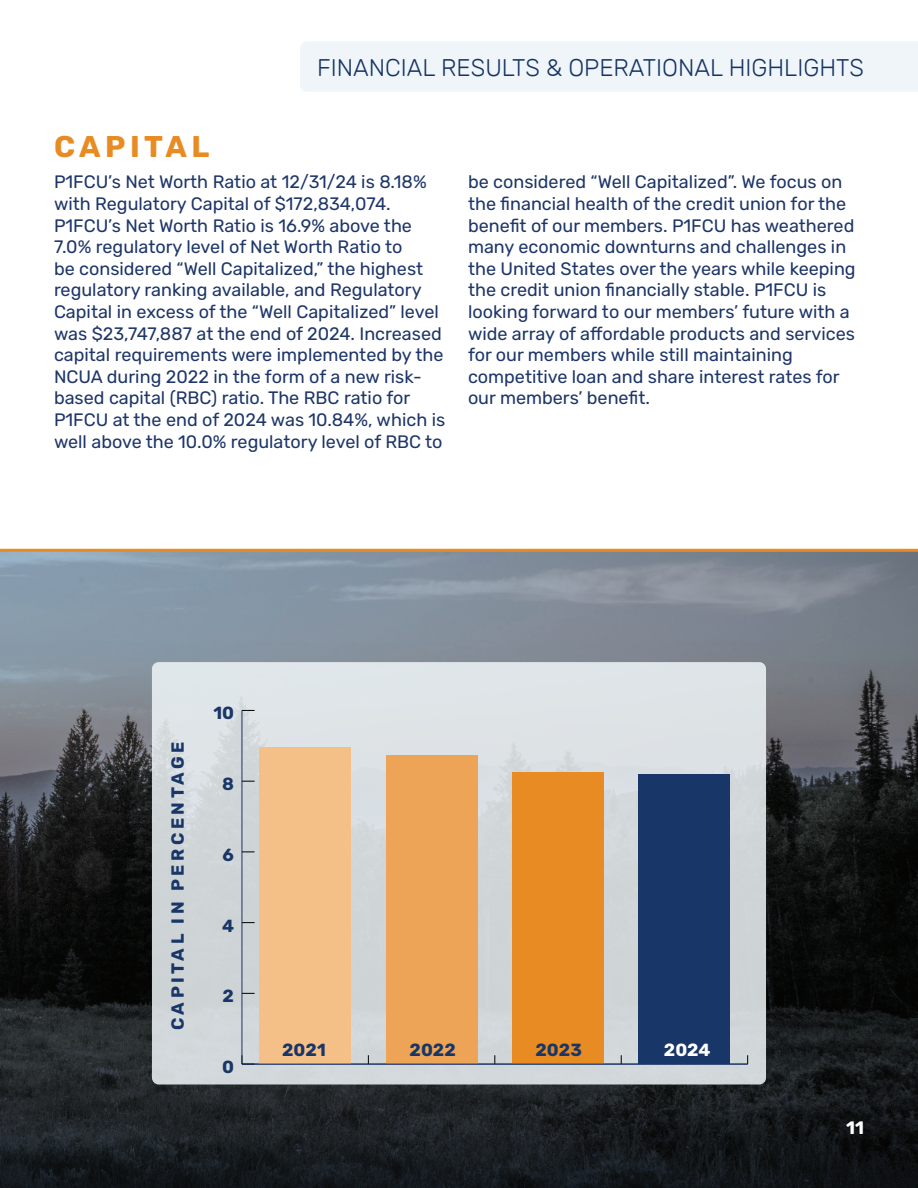
<style>
.page{position:relative;width:918px;height:1188px;background:#fff}
.page>*{position:absolute;margin:0;border:0;box-sizing:border-box;transform-origin:0 0}
.t1{font:700 30px "Rubik";letter-spacing:.15em;color:#e88b23}
.t2{font:300 24px "Rubik";color:#183667}
.t3{font:18px/21.6px "Rubik";color:#1e3669}
.t4{font:700 18px "Rubik";color:#fff}
.t5{font:700 17.55px "Rubik";letter-spacing:.19em;color:#183667}
.t6{font:700 17.55px "Rubik";color:#fff}
</style>
<div class="page">
<img style="left:0;top:552px;width:918px;height:636px">
<hr style="left:0;top:549px;width:918px;height:3px;background:#e88b23">
<div style="left:152px;top:662px;width:614px;height:422px;background:linear-gradient(to right,#d7dde0,#d8dde0);border-radius:7px"></div>
<hr style="left:241px;top:710px;width:1px;height:354px;background:#183667">
<svg style="left:241px;top:1055px;width:14px;height:10px"></svg>
<svg style="left:242px;top:993px;width:13px;height:1px"></svg>
<svg style="left:242px;top:922px;width:13px;height:1px"></svg>
<svg style="left:242px;top:851px;width:13px;height:1px"></svg>
<svg style="left:242px;top:781px;width:13px;height:1px"></svg>
<svg style="left:242px;top:710px;width:13px;height:1px"></svg>
<div style="left:260px;top:748px;width:91px;height:316px;background:#f4c088"></div>
<div style="left:386px;top:756px;width:91px;height:308px;background:#eea456"></div>
<div style="left:513px;top:773px;width:91px;height:291px;background:#e88b22"></div>
<div style="left:639px;top:775px;width:91px;height:289px;background:#183667"></div>
<hr style="left:242px;top:1064px;width:506px;height:1px;background:#183667">
<div style="left:300px;top:42px;width:618px;height:50px;background:#eff5f8"></div>
<h1 class="t1" style="left:54px;top:130px;width:157px">CAPITAL</h1>
<h2 class="t2" style="left:317px;top:55px;width:548px">FINANCIAL RESULTS &amp; OPERATIONAL HIGHLIGHTS</h2>
<p class="t3" style="left:54px;top:172px;width:393px">P1FCU’s Net Worth Ratio at 12/31/24 is 8.18% with Regulatory Capital of $172,834,074.<br>P1FCU’s Net Worth Ratio is 16.9% above the 7.0% regulatory level of Net Worth Ratio to<br>be considered “Well Capitalized,” the highest regulatory ranking available, and Regulatory Capital in excess of the “Well Capitalized” level was $23,747,887 at the end of 2024. Increased capital requirements were implemented by the NCUA during 2022 in the form of a new risk&shy;based capital (RBC) ratio. The RBC ratio for P1FCU at the end of 2024 was 10.84%, which is well above the 10.0% regulatory level of RBC to</p>
<p class="t3" style="left:468px;top:172px;width:389px">be considered “Well Capitalized”. We focus on the financial health of the credit union for the benefit of our members. P1FCU has weathered many economic downturns and challenges in the United States over the years while keeping the credit union financially stable. P1FCU is looking forward to our members’ future with a wide array of affordable products and services for our members while still maintaining competitive loan and share interest rates for our members’ benefit.</p>
<p class="t5" style="left:168px;top:1030px;width:290px;rotate:-90deg">CAPITAL IN PERCENTAGE</p>
<p class="t5" style="left:213px;top:703px;width:22px">10</p>
<p class="t5" style="left:222px;top:774px;width:13px">8</p>
<p class="t5" style="left:223px;top:845px;width:13px">6</p>
<p class="t5" style="left:222px;top:916px;width:13px">4</p>
<p class="t5" style="left:223px;top:986px;width:13px">2</p>
<p class="t5" style="left:222px;top:1057px;width:13px">0</p>
<p class="t5" style="left:282px;top:1040px;width:45px">2021</p>
<p class="t5" style="left:410px;top:1040px;width:48px">2022</p>
<p class="t5" style="left:536px;top:1040px;width:48px">2023</p>
<p class="t6" style="left:664px;top:1040px;width:48px">2024</p>
<p class="t4" style="left:846px;top:1117px;width:19px">11</p>
</div>
